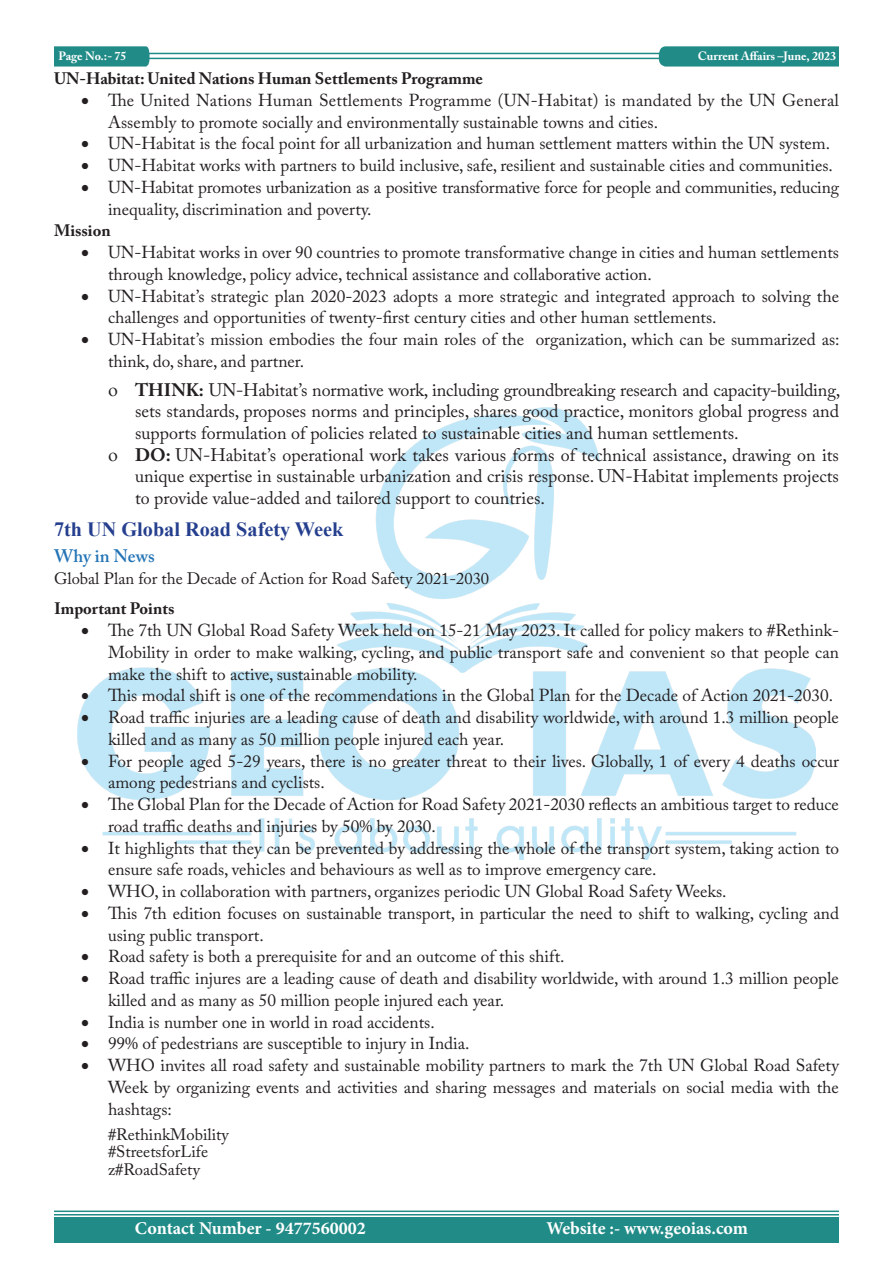
<style>
.page{position:relative;width:893px;height:1263px;background:#fff}
.page>*{position:absolute;margin:0;border:0;box-sizing:border-box;transform-origin:0 0}
.Main_Heading{font:700 20.25px "Times New Roman";color:#253f8e}
.t1{font:18px/21.6px "Adobe Caslon Pro";color:#231f20;text-align:justify}
.t2{font:700 18px "Minion Pro";color:#fff}
.Sub_heading{font:600 18px "Adobe Caslon Pro";color:#2374b6}
.t3{font:17.25px/21.8px "Adobe Caslon Pro";color:#231f20}
.List_Paragraph{font:16.5px "Adobe Caslon Pro";color:#231f20}
.Black{font:700 16.5px "Adobe Caslon Pro";color:#231f20}
.t4{font:700 12px "Adobe Caslon Pro";color:#fff}
.s1{font-weight:700}
</style>
<div class="page">
<hr style="left:148px;top:53px;width:691px;height:1px;background:#208b87">
<hr style="left:148px;top:58px;width:690px;height:1px;background:#208b87">
<svg style="left:54px;top:46px;width:96px;height:21px;background:#2a908c"></svg>
<svg style="left:659px;top:46px;width:180px;height:21px;background:#29908c"></svg>
<hr style="left:54px;top:1210px;width:785px;height:2px;background:#208b87">
<hr style="left:54px;top:1214px;width:785px;height:1px;background:#208b87">
<div style="left:54px;top:1217px;width:785px;height:26px;background:#208b87"></div>
<img style="left:78px;top:407px;width:737px;height:452px">
<p class="t4" style="left:59px;top:49px;width:70px">Page No.:- 75</p>
<p class="t4" style="left:698px;top:49px;width:140px">Current Affairs –June, 2023</p>
<p class="Black" style="left:54px;top:69px;width:431px">UN-Habitat: United Nations Human Settlements Programme</p>
<p class="t3" style="left:108px;top:89px;width:732px;text-indent:-27px">• The United Nations Human Settlements Programme (UN-Habitat) is mandated by the UN General<br>Assembly to promote socially and environmentally sustainable towns and cities.</p>
<p class="t3" style="left:81px;top:133px;width:751px">• UN-Habitat is the focal point for all urbanization and human settlement matters within the UN system.</p>
<p class="t3" style="left:81px;top:154px;width:753px">• UN-Habitat works with partners to build inclusive, safe, resilient and sustainable cities and communities.</p>
<p class="t3" style="left:108px;top:176px;width:733px;text-indent:-27px">• UN-Habitat promotes urbanization as a positive transformative force for people and communities, reducing inequality, discrimination and poverty.</p>
<p class="Black" style="left:54px;top:221px;width:58px">Mission</p>
<p class="t3" style="left:108px;top:241px;width:732px;text-indent:-27px">• UN-Habitat works in over 90 countries to promote transformative change in cities and human settlements through knowledge, policy advice, technical assistance and collaborative action.</p>
<p class="t3" style="left:108px;top:285px;width:732px;text-indent:-27px">• UN-Habitat’s strategic plan 2020-2023 adopts a more strategic and integrated approach to solving the challenges and opportunities of twenty-first century cities and other human settlements.</p>
<p class="t3" style="left:108px;top:328px;width:733px;text-indent:-27px">• UN-Habitat’s mission embodies the four main roles of the organization, which can be summarized as: think, do, share, and partner.</p>
<p class="t1" style="left:135px;top:379px;width:707px;text-indent:-27px">□ <span class="s1">THINK:</span> UN-Habitat’s normative work, including groundbreaking research and capacity-building, sets standards, proposes norms and principles, shares good practice, monitors global progress and supports formulation of policies related to sustainable cities and human settlements.</p>
<p class="t1" style="left:135px;top:443px;width:705px;text-indent:-27px">□ <span class="s1">DO:</span> UN-Habitat’s operational work takes various forms of technical assistance, drawing on its unique expertise in sustainable urbanization and crisis response. UN-Habitat implements projects to provide value-added and tailored support to countries.</p>
<p class="Main_Heading" style="left:54px;top:515px;width:291px">7th UN Global Road Safety Week</p>
<p class="Sub_heading" style="left:54px;top:545px;width:102px">Why in News</p>
<p class="List_Paragraph" style="left:54px;top:568px;width:437px">Global Plan for the Decade of Action for Road Safety 2021-2030</p>
<p class="Black" style="left:54px;top:599px;width:122px">Important Points</p>
<p class="t3" style="left:108px;top:619px;width:732px;text-align:justify;text-indent:-27px">• The 7th UN Global Road Safety Week held on 15-21 May 2023. It called for policy makers to #Rethink-Mobility in order to make walking, cycling, and public transport safe and convenient so that people can make the shift to active, sustainable mobility.</p>
<p class="t3" style="left:81px;top:684px;width:754px">• This modal shift is one of the recommendations in the Global Plan for the Decade of Action 2021-2030.</p>
<p class="t3" style="left:108px;top:706px;width:732px;text-indent:-27px">• Road traffic injuries are a leading cause of death and disability worldwide, with around 1.3 million people killed and as many as 50 million people injured each year.</p>
<p class="t3" style="left:108px;top:750px;width:733px;text-indent:-27px">• For people aged 5-29 years, there is no greater threat to their lives. Globally, 1 of every 4 deaths occur among pedestrians and cyclists.</p>
<p class="t3" style="left:108px;top:793px;width:732px;text-indent:-27px">• The Global Plan for the Decade of Action for Road Safety 2021-2030 reflects an ambitious target to reduce road traffic deaths and injuries by 50% by 2030.</p>
<p class="t3" style="left:108px;top:837px;width:733px;text-indent:-27px">• It highlights that they can be prevented by addressing the whole of the transport system, taking action to ensure safe roads, vehicles and behaviours as well as to improve emergency care.</p>
<p class="t3" style="left:81px;top:880px;width:647px">• WHO, in collaboration with partners, organizes periodic UN Global Road Safety Weeks.</p>
<p class="t3" style="left:108px;top:902px;width:732px;text-indent:-27px">• This 7th edition focuses on sustainable transport, in particular the need to shift to walking, cycling and using public transport.</p>
<p class="t3" style="left:81px;top:945px;width:485px">• Road safety is both a prerequisite for and an outcome of this shift.</p>
<p class="t3" style="left:108px;top:967px;width:732px;text-indent:-27px">• Road traffic injures are a leading cause of death and disability worldwide, with around 1.3 million people killed and as many as 50 million people injured each year.</p>
<p class="t3" style="left:81px;top:1011px;width:355px">• India is number one in world in road accidents.</p>
<p class="t3" style="left:81px;top:1032px;width:390px">• 99% of pedestrians are susceptible to injury in India.</p>
<p class="t3" style="left:108px;top:1054px;width:732px;text-align:justify;text-indent:-27px">• WHO invites all road safety and sustainable mobility partners to mark the 7th UN Global Road Safety Week by organizing events and activities and sharing messages and materials on social media with the hashtags:</p>
<p class="List_Paragraph" style="left:108px;top:1124px;width:122px">#RethinkMobility</p>
<p class="List_Paragraph" style="left:108px;top:1142px;width:102px">#StreetsforLife</p>
<p class="List_Paragraph" style="left:108px;top:1160px;width:93px">z#RoadSafety</p>
<p class="t2" style="left:135px;top:1215px;width:232px">Contact Number - 9477560002</p>
<p class="t2" style="left:546px;top:1215px;width:203px">Website :- www.geoias.com</p>
</div>
